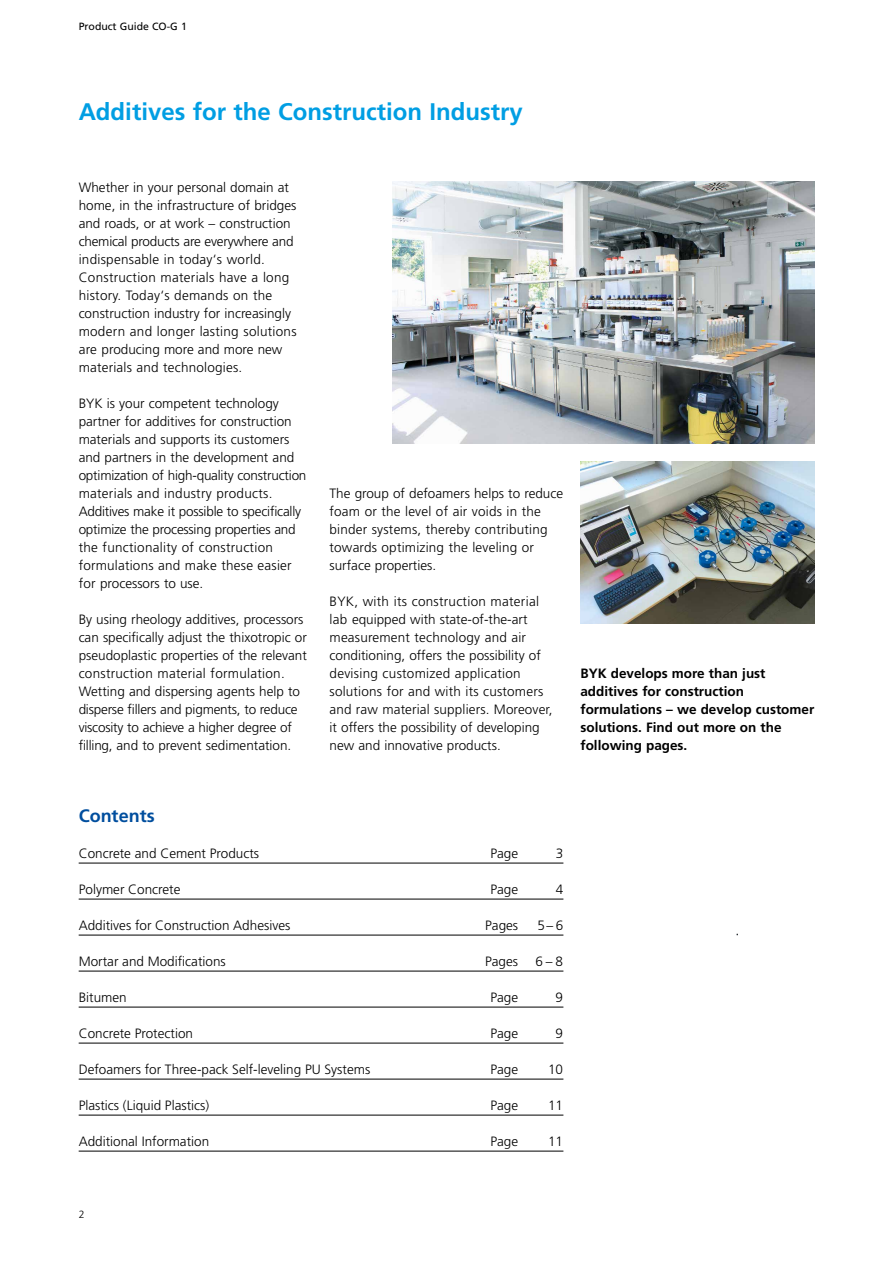
<style>
.page{position:relative;width:893px;height:1263px;background:#fff}
.page>*{position:absolute;margin:0;border:0;box-sizing:border-box;transform-origin:0 0}
.t1{font:700 24px "Frutiger LT";color:#009ee3}
.t2{font:700 18px "Frutiger LT";color:#004e9e}
.t3{font:300 13.5px/18px "Frutiger LT";color:#000}
.t4{font:700 13.5px/18px "Frutiger LT";color:#000}
.t5{font:10.5px "Frutiger LT";color:#000}
.t6{font:300 10.5px "Frutiger LT";color:#000}
</style>
<div class="page">
<hr style="left:79px;top:863px;width:484px;height:1px;background:#000">
<hr style="left:79px;top:899px;width:484px;height:1px;background:#000">
<hr style="left:79px;top:935px;width:484px;height:1px;background:#000">
<hr style="left:79px;top:971px;width:484px;height:1px;background:#000">
<hr style="left:79px;top:1007px;width:484px;height:1px;background:#000">
<hr style="left:79px;top:1043px;width:484px;height:1px;background:#000">
<hr style="left:79px;top:1079px;width:484px;height:1px;background:#000">
<hr style="left:79px;top:1115px;width:484px;height:1px;background:#000">
<hr style="left:79px;top:1151px;width:484px;height:1px;background:#000">
<img style="left:580px;top:462px;width:234px;height:162px">
<img style="left:392px;top:182px;width:422px;height:262px">
<p class="t5" style="left:79px;top:20px;width:110px">Product Guide CO-G 1</p>
<h1 class="t1" style="left:79px;top:97px;width:446px">Additives for the Construction Industry</h1>
<p class="t3" style="left:79px;top:178px;width:219px">Whether in your personal domain at home, in the infrastructure of bridges and roads, or at work – construction chemical products are everywhere and indispensable in today‘s world.<br>Construction materials have a long history. Today‘s demands on the construction industry for increasingly modern and longer lasting solutions are producing more and more new materials and technologies.</p>
<p class="t3" style="left:79px;top:394px;width:229px">BYK is your competent technology partner for additives for construction materials and supports its customers and partners in the development and optimization of high-quality construction materials and industry products.<br>Additives make it possible to specifically optimize the processing properties and the functionality of construction formulations and make these easier for processors to use.</p>
<p class="t3" style="left:79px;top:610px;width:230px">By using rheology additives, processors can specifically adjust the thixotropic or pseudoplastic properties of the relevant construction material formulation.<br>Wetting and dispersing agents help to disperse fillers and pigments, to reduce viscosity to achieve a higher degree of filling, and to prevent sedimentation.</p>
<p class="t3" style="left:330px;top:484px;width:235px">The group of defoamers helps to reduce foam or the level of air voids in the binder systems, thereby contributing towards optimizing the leveling or surface properties.</p>
<p class="t3" style="left:330px;top:592px;width:225px">BYK, with its construction material lab equipped with state-of-the-art measurement technology and air conditioning, offers the possibility of devising customized application solutions for and with its customers and raw material suppliers. Moreover, it offers the possibility of developing new and innovative products.</p>
<p class="t4" style="left:580px;top:664px;width:235px">BYK develops more than just additives for construction formulations – we develop customer solutions. Find out more on the following pages.</p>
<h2 class="t2" style="left:79px;top:805px;width:77px">Contents</h2>
<p class="t3" style="left:79px;top:844px;width:182px">Concrete and Cement Products</p>
<p class="t3" style="left:490px;top:844px;width:29px">Page</p>
<p class="t3" style="left:556px;top:844px;width:9px">3</p>
<p class="t3" style="left:79px;top:880px;width:103px">Polymer Concrete</p>
<p class="t3" style="left:490px;top:880px;width:29px">Page</p>
<p class="t3" style="left:556px;top:880px;width:9px">4</p>
<p class="t3" style="left:79px;top:916px;width:213px">Additives for Construction Adhesives</p>
<p class="t3" style="left:485px;top:916px;width:35px">Pages</p>
<p class="t3" style="left:537px;top:916px;width:27px">5–6</p>
<p class="t3" style="left:79px;top:952px;width:149px">Mortar and Modifications</p>
<p class="t3" style="left:485px;top:952px;width:35px">Pages</p>
<p class="t3" style="left:536px;top:952px;width:29px">6–8</p>
<p class="t3" style="left:79px;top:988px;width:50px">Bitumen</p>
<p class="t3" style="left:490px;top:988px;width:29px">Page</p>
<p class="t3" style="left:556px;top:988px;width:9px">9</p>
<p class="t3" style="left:79px;top:1024px;width:116px">Concrete Protection</p>
<p class="t3" style="left:490px;top:1024px;width:29px">Page</p>
<p class="t3" style="left:556px;top:1024px;width:9px">9</p>
<p class="t3" style="left:79px;top:1060px;width:293px">Defoamers for Three-pack Self-leveling PU Systems</p>
<p class="t3" style="left:490px;top:1060px;width:29px">Page</p>
<p class="t3" style="left:548px;top:1060px;width:17px">10</p>
<p class="t3" style="left:79px;top:1096px;width:132px">Plastics (Liquid Plastics)</p>
<p class="t3" style="left:490px;top:1096px;width:29px">Page</p>
<p class="t3" style="left:548px;top:1096px;width:17px">11</p>
<p class="t3" style="left:79px;top:1132px;width:132px">Additional Information</p>
<p class="t3" style="left:490px;top:1132px;width:29px">Page</p>
<p class="t3" style="left:548px;top:1132px;width:17px">11</p>
<p class="t6" style="left:79px;top:1208px;width:7px">2</p>
</div>
